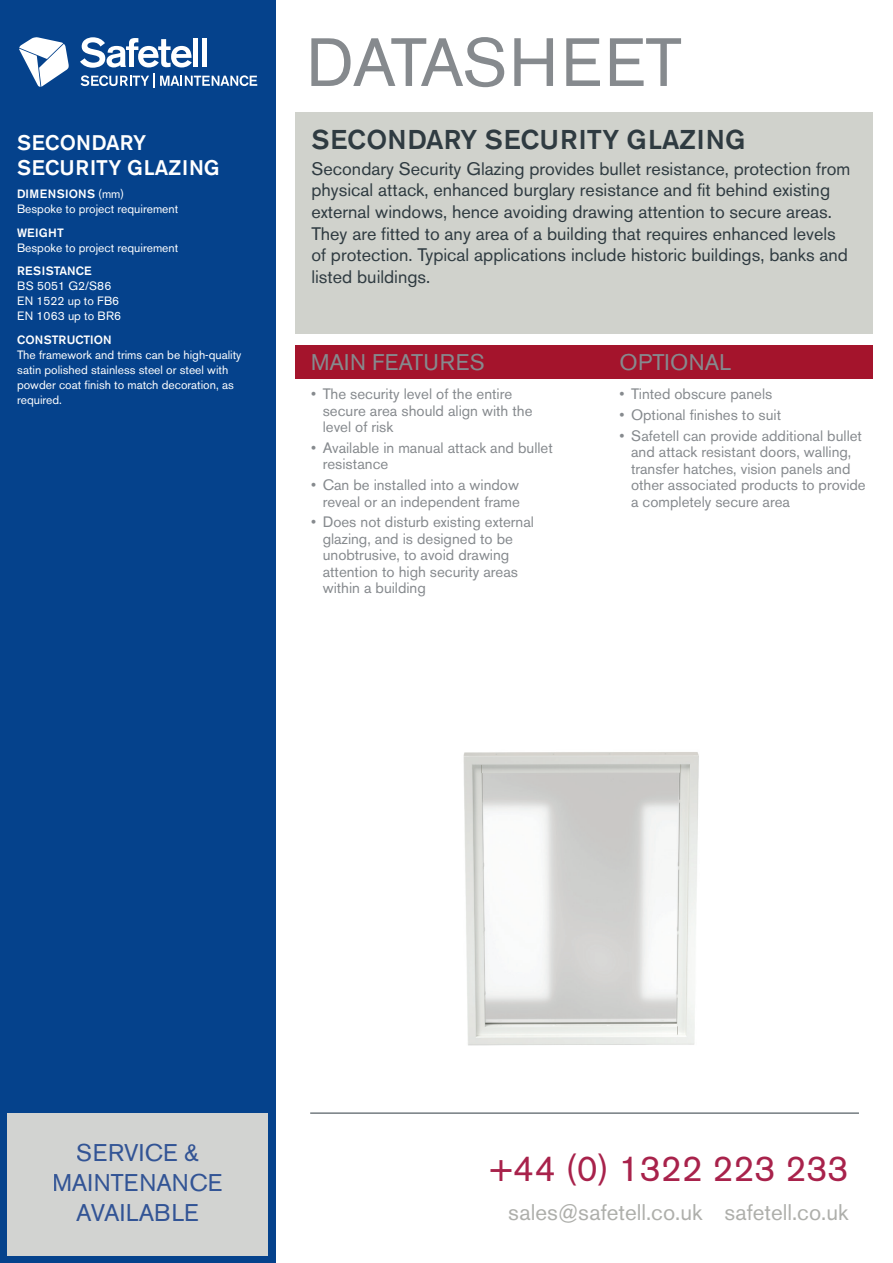
<style>
.page{position:relative;width:893px;height:1263px;background:#fff}
.page>*{position:absolute;margin:0;border:0;box-sizing:border-box;transform-origin:0 0}
.t1{font:67.5px "Akzidenz Grotesk BE";letter-spacing:-.01em;color:#868a8e}
.t2{font:36px "Akzidenz Grotesk BE";color:#a8224b}
.t3{font:500 27px "Akzidenz Grotesk BE";color:#2f3b41}
.t4{font:24px/30px "Akzidenz Grotesk BE";color:#325495;text-align:center}
.t5{font:22.5px "Akzidenz Grotesk BE";color:#aeafab}
.t6{font:22.5px "Akzidenz Grotesk BE";color:#868a8e}
.t7{font:500 21px/25.2px "Akzidenz Grotesk BE";color:#fff}
.t8{font:18px/21.6px "Akzidenz Grotesk BE";color:#2f3b41}
.t9{font:15px/16.5px "Akzidenz Grotesk BE";color:#868a8e}
.t10{font:12px/15px "Akzidenz Grotesk BE";color:#fff}
.t11{font:500 12px "Akzidenz Grotesk BE";color:#fff}
.s1{font-weight:500}
</style>
<div class="page">
<div style="left:0;top:0;width:276px;height:1263px;background:#05428c"></div>
<div style="left:7px;top:1113px;width:261px;height:142px;background:#d2d3d1"></div>
<div style="left:295px;top:345px;width:578px;height:33px;background:#a4142c"></div>
<div style="left:295px;top:113px;width:578px;height:221px;background:#d0d2cc"></div>
<svg style="left:80px;top:37px;width:177px;height:51px"></svg>
<svg style="left:19px;top:37px;width:50px;height:50px"></svg>
<hr style="left:310px;top:1113px;width:549px;height:1px;background:#2f3b41">
<img style="left:463px;top:752px;width:236px;height:294px">
<h3 class="t7" style="left:17px;top:129px;width:204px">SECONDARY<br>SECURITY GLAZING</h3>
<p class="t10" style="left:17px;top:187px;width:163px"><span class="s1">DIMENSIONS</span> (mm)<br>Bespoke to project requirement</p>
<p class="t11" style="left:17px;top:225px;width:48px">WEIGHT</p>
<p class="t10" style="left:17px;top:240px;width:163px">Bespoke to project requirement</p>
<p class="t11" style="left:17px;top:264px;width:76px">RESISTANCE</p>
<p class="t10" style="left:17px;top:279px;width:106px">BS 5051 G2/S86<br>EN 1522 up to FB6<br>EN 1063 up to BR6</p>
<p class="t11" style="left:17px;top:332px;width:96px">CONSTRUCTION</p>
<p class="t10" style="left:17px;top:347px;width:226px">The framework and trims can be high-quality satin polished stainless steel or steel with powder coat finish to match decoration, as required.</p>
<h1 class="t1" style="left:306px;top:22px;width:377px">DATASHEET</h1>
<h3 class="t3" style="left:311px;top:123px;width:435px">SECONDARY SECURITY GLAZING</h3>
<p class="t8" style="left:311px;top:158px;width:540px">Secondary Security Glazing provides bullet resistance, protection from physical attack, enhanced burglary resistance and fit behind existing external windows, hence avoiding drawing attention to secure areas.<br>They are fitted to any area of a building that requires enhanced levels of protection. Typical applications include historic buildings, banks and listed buildings.</p>
<h3 class="t6" style="left:311px;top:349px;width:175px">MAIN FEATURES</h3>
<p class="t9" style="left:323px;top:386px;width:211px;text-indent:-11px">• The security level of the entire secure area should align with the level of risk</p>
<p class="t9" style="left:323px;top:439px;width:232px;text-indent:-11px">• Available in manual attack and bullet resistance</p>
<p class="t9" style="left:311px;top:477px;width:210px;text-align:right">• Can be installed into a window reveal or an independent frame</p>
<p class="t9" style="left:323px;top:514px;width:213px;text-indent:-11px">• Does not disturb existing external glazing, and is designed to be unobtrusive, to avoid drawing attention to high security areas within a building</p>
<h3 class="t6" style="left:620px;top:349px;width:113px">OPTIONAL</h3>
<p class="t9" style="left:620px;top:386px;width:154px">• Tinted obscure panels</p>
<p class="t9" style="left:620px;top:406px;width:163px">• Optional finishes to suit</p>
<p class="t9" style="left:631px;top:427px;width:236px;text-indent:-11px">• Safetell can provide additional bullet and attack resistant doors, walling, transfer hatches, vision panels and other associated products to provide a completely secure area</p>
<h3 class="t4" style="left:52px;top:1138px;width:171px">SERVICE &amp;<br>MAINTENANCE<br>AVAILABLE</h3>
<h2 class="t2" style="left:489px;top:1147px;width:361px">+44 (0) 1322 223 233</h2>
<h3 class="t5" style="left:508px;top:1199px;width:341px">sales@safetell.co.uk safetell.co.uk</h3>
</div>
